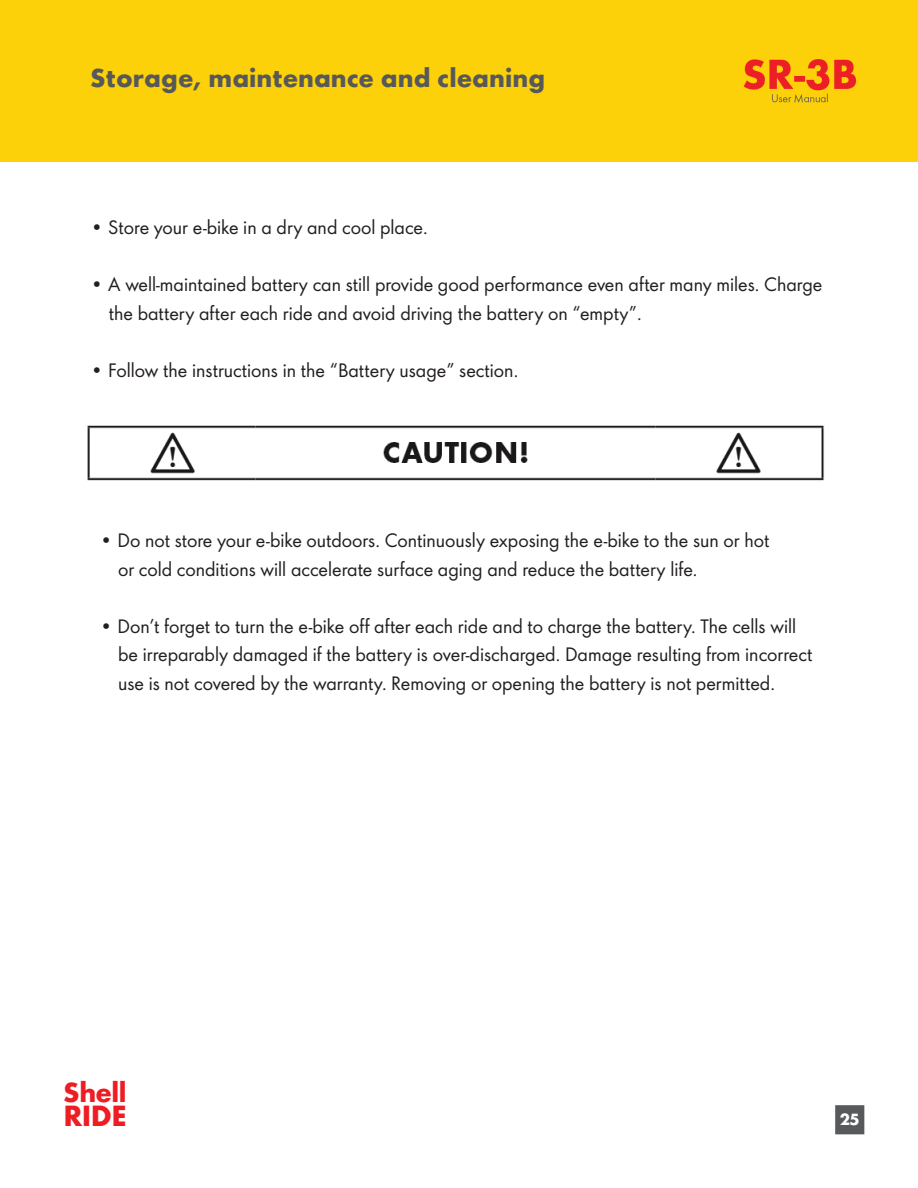
<style>
.page{position:relative;width:918px;height:1188px;background:#fff}
.page>*{position:absolute;margin:0;border:0;box-sizing:border-box;transform-origin:0 0}
.t1{font:700 27px "Shell";color:#ee1d23}
.t2{font:700 25.5px "Shell";letter-spacing:-.02em;color:#ee1d23}
.t3{font:700 24px "Shell";color:#57585a}
.t4{font:18px/28.5px "Shell";color:#231f20}
.t5{font:700 15px "Shell";color:#fff}
</style>
<div class="page">
<img style="left:0;top:0;width:918px;height:1135px">
<img style="left:75px;top:413px;width:765px;height:78px">
<h3 class="t3" style="left:90px;top:58px;width:457px">Storage, maintenance and cleaning</h3>
<p class="t4" style="left:90px;top:212px;width:339px">• Store your e-bike in a dry and cool place.</p>
<p class="t4" style="left:109px;top:269px;width:715px;text-indent:-19px">• A well-maintained battery can still provide good performance even after many miles. Charge the battery after each ride and avoid driving the battery on “empty”.</p>
<p class="t4" style="left:90px;top:355px;width:430px">• Follow the instructions in the “Battery usage” section.</p>
<p class="t4" style="left:118px;top:525px;width:653px;text-indent:-19px">• Do not store your e-bike outdoors. Continuously exposing the e-bike to the sun or hot or cold conditions will accelerate surface aging and reduce the battery life.</p>
<p class="t4" style="left:118px;top:611px;width:696px;text-indent:-19px">• Don’t forget to turn the e-bike off after each ride and to charge the battery. The cells will be irreparably damaged if the battery is over-discharged. Damage resulting from incorrect use is not covered by the warranty. Removing or opening the battery is not permitted.</p>
<h2 class="t2" style="left:63px;top:1071px;width:65px">Shell</h2>
<h1 class="t1" style="left:63px;top:1093px;width:64px">RIDE</h1>
<p class="t5" style="left:840px;top:1106px;width:21px">25</p>
</div>
